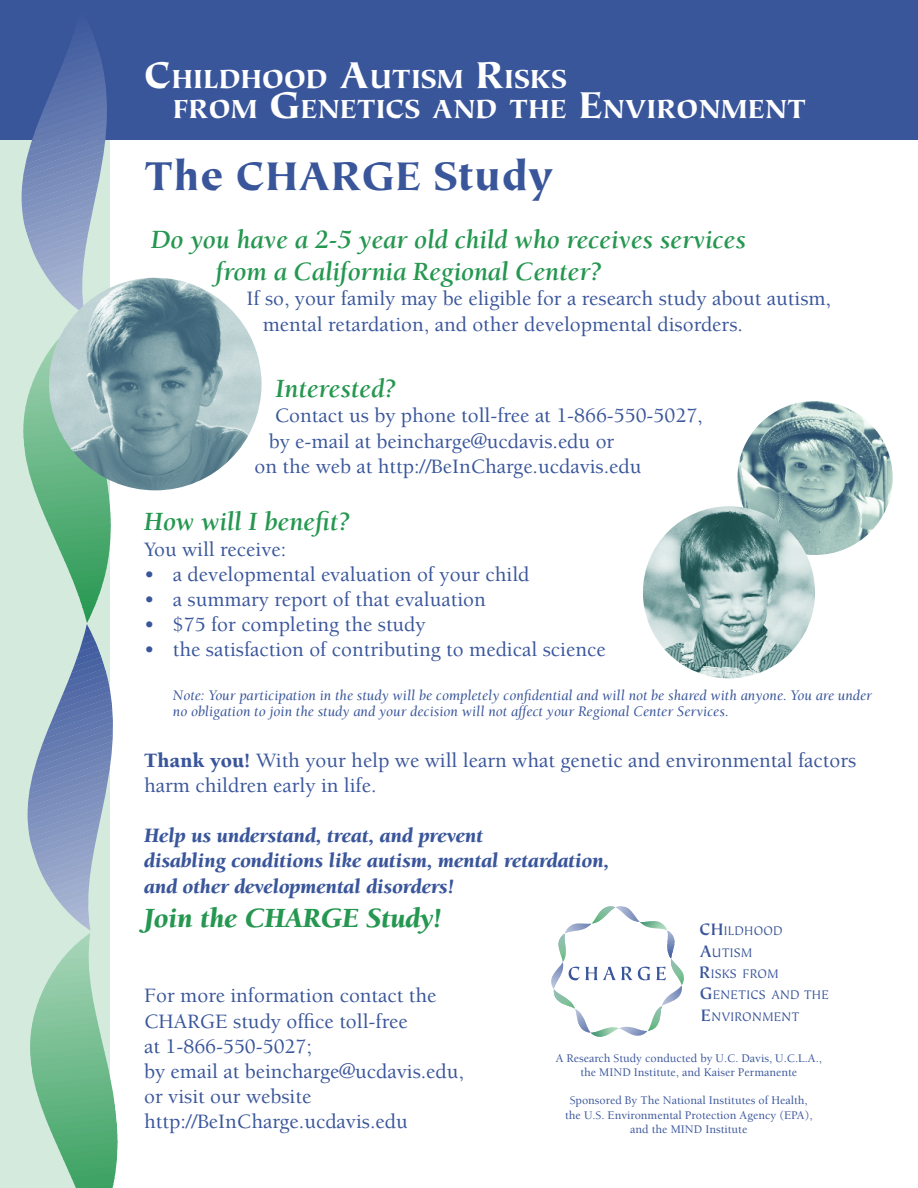
<style>
.page{position:relative;width:918px;height:1188px;background:#fff}
.page>*{position:absolute;margin:0;border:0;box-sizing:border-box;transform-origin:0 0}
.Body_Text{font:900 45px "Tiepolo";color:#3a569b}
.Body_Text-2{font:900 29.4px/30px "Tiepolo";color:#fff}
.t1{font:italic 900 28.5px "Berkeley";color:#259750}
.Question{font:italic 700 27px/32.4px "Berkeley";letter-spacing:-.005em;color:#259750}
.t2{font:500 21px/25.2px "Berkeley";color:#3a569b}
.t3{font:italic 900 21px "Berkeley";color:#3a569b}
.t4{font:italic 15px/16.5px "Berkeley";color:#3a569b}
.t5{font:14.02px/21.4px "Tiepolo";letter-spacing:.015em;color:#3a569b}
.Heading_1{font:500 12px/14.4px "Berkeley";color:#3a569b;text-align:center}
.s1{font-size:42px}
.s2{font-weight:500;font-style:normal}
.s3{font-weight:900}
.s4{font-weight:700;font-size:18.67px}
</style>
<div class="page">
<div style="left:0;top:138px;width:110px;height:1050px;background:#d3eadc"></div>
<div style="left:0;top:0;width:918px;height:140px;background:#3a569b"></div>
<svg style="left:22px;top:36px;width:95px;height:1152px"></svg>
<img style="left:49px;top:278px;width:213px;height:212px;border-radius:50%">
<img style="left:737px;top:401px;width:156px;height:154px;border-radius:50%">
<img style="left:643px;top:506px;width:172px;height:172px;border-radius:50%">
<svg style="left:551px;top:906px;width:133px;height:131px"></svg>
<p class="Body_Text-2" style="left:173px;top:65px;width:635px;text-indent:-29px"><span class="s1">C</span>HILDHOOD <span class="s1">A</span>UTISM <span class="s1">R</span>ISKS<br>FROM <span class="s1">G</span>ENETICS AND THE <span class="s1">E</span>NVIRONMENT</p>
<p class="Body_Text" style="left:144px;top:151px;width:411px">The CHARGE Study</p>
<p class="Question" style="left:216px;top:224px;width:532px;text-indent:-65px">Do you have a 2-5 year old child who receives services from a California Regional Center?</p>
<p class="t2" style="left:263px;top:287px;width:570px;text-indent:-16px">If so, your family may be eligible for a research study about autism, mental retardation, and other developmental disorders.</p>
<p class="Question" style="left:276px;top:373px;width:122px">Interested?</p>
<p class="t2" style="left:275px;top:404px;width:429px">Contact us by phone toll-free at 1-866-550-5027,</p>
<p class="t2" style="left:269px;top:429px;width:347px">by e-mail at beincharge@ucdavis.edu or</p>
<p class="t2" style="left:255px;top:454px;width:388px">on the web at http://BeInCharge.ucdavis.edu</p>
<p class="Question" style="left:144px;top:506px;width:207px">How will I benefit?</p>
<p class="t2" style="left:144px;top:537px;width:144px">You will receive:</p>
<p class="t2" style="left:144px;top:562px;width:387px">• a developmental evaluation of your child</p>
<p class="t2" style="left:144px;top:587px;width:343px">• a summary report of that evaluation</p>
<p class="t2" style="left:144px;top:612px;width:283px">• $75 for completing the study</p>
<p class="t2" style="left:144px;top:638px;width:463px">• the satisfaction of contributing to medical science</p>
<p class="t4" style="left:173px;top:687px;width:701px">Note: Your participation in the study will be completely confidential and will not be shared with anyone. You are under no obligation to join the study and your decision will not affect your Regional Center Services<span class="s2">.</span></p>
<p class="t2" style="left:144px;top:748px;width:714px"><span class="s3">Thank you!</span> With your help we will learn what genetic and environmental factors</p>
<p class="t2" style="left:144px;top:773px;width:234px">harm children early in life.</p>
<p class="t3" style="left:144px;top:824px;width:340px">Help us understand, treat, and prevent</p>
<p class="t3" style="left:144px;top:850px;width:467px">disabling conditions like autism, mental retardation,</p>
<p class="t3" style="left:144px;top:875px;width:311px">and other developmental disorders!</p>
<p class="t1" style="left:144px;top:903px;width:299px">Join the CHARGE Study!</p>
<p class="t5" style="left:699px;top:921px;width:131px"><span class="s4">CH</span>ILDHOOD<br><span class="s4">A</span>UTISM<br><span class="s4">R</span>ISKS FROM<br><span class="s4">G</span>ENETICS AND THE<br><span class="s4">E</span>NVIRONMENT</p>
<p class="Heading_1" style="left:556px;top:1051px;width:268px">A Research Study conducted by U.C. Davis, U.C.L.A., the MIND Institute, and Kaiser Permanente</p>
<p class="Heading_1" style="left:565px;top:1094px;width:249px">Sponsored By The National Institutes of Health, the U.S. Environmental Protection Agency (EPA), and the MIND Institute</p>
<p class="t2" style="left:144px;top:984px;width:294px">For more information contact the</p>
<p class="t2" style="left:144px;top:1009px;width:265px">CHARGE study office toll-free</p>
<p class="t2" style="left:144px;top:1034px;width:169px">at 1-866-550-5027;</p>
<p class="t2" style="left:144px;top:1059px;width:321px">by email at beincharge@ucdavis.edu,</p>
<p class="t2" style="left:144px;top:1084px;width:169px">or visit our website</p>
<p class="t2" style="left:144px;top:1110px;width:265px">http://BeInCharge.ucdavis.edu</p>
</div>
